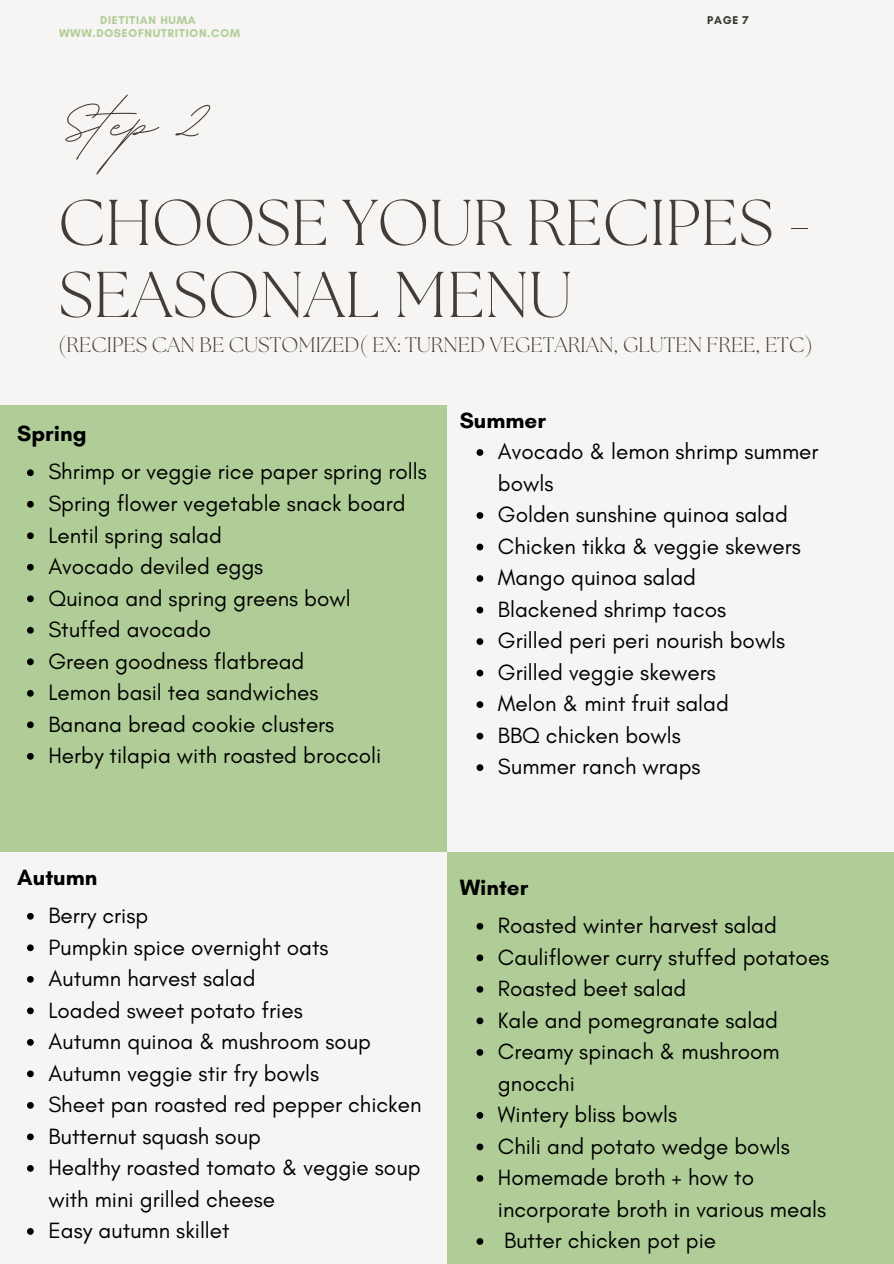
<style>
.page{position:relative;width:894px;height:1264px;background:#fff}
.page>*{position:absolute;margin:0;border:0;box-sizing:border-box;transform-origin:0 0}
.t1{font:96px "BD Script";color:#423d37}
.t2{font:300 64.5px/72px "The Seasons";color:#423d37}
.t3{font:22.5px/31.5px "Glacial Indifference";color:#000}
.t4{font:700 22.5px "Glacial Indifference";color:#000}
.t5{font:300 21px "The Seasons";color:#423d37}
.t6{font:700 11.55px "Glacial Indifference";letter-spacing:.06em;color:#b0cd97}
.t7{font:700 11.55px "Glacial Indifference";color:#35352e}
</style>
<div class="page">
<div style="left:0;top:0;width:893px;height:1263px;background:#f6f5f3"></div>
<div style="left:0;top:406px;width:446px;height:446px;background:#b0cd97"></div>
<svg style="left:476px;top:449px;width:7px;height:7px"></svg>
<svg style="left:476px;top:512px;width:7px;height:7px"></svg>
<svg style="left:476px;top:543px;width:7px;height:7px"></svg>
<svg style="left:476px;top:575px;width:7px;height:7px"></svg>
<svg style="left:476px;top:606px;width:7px;height:7px"></svg>
<svg style="left:476px;top:638px;width:7px;height:7px"></svg>
<svg style="left:476px;top:669px;width:7px;height:7px"></svg>
<svg style="left:476px;top:701px;width:7px;height:7px"></svg>
<svg style="left:476px;top:732px;width:7px;height:7px"></svg>
<svg style="left:476px;top:764px;width:7px;height:7px"></svg>
<div style="left:446px;top:852px;width:447px;height:411px;background:#b0cd97"></div>
<svg style="left:27px;top:469px;width:7px;height:7px"></svg>
<svg style="left:27px;top:501px;width:7px;height:6px"></svg>
<svg style="left:27px;top:532px;width:7px;height:7px"></svg>
<svg style="left:27px;top:564px;width:7px;height:6px"></svg>
<svg style="left:27px;top:595px;width:7px;height:7px"></svg>
<svg style="left:27px;top:627px;width:7px;height:6px"></svg>
<svg style="left:27px;top:658px;width:7px;height:7px"></svg>
<svg style="left:27px;top:690px;width:7px;height:6px"></svg>
<svg style="left:27px;top:721px;width:7px;height:7px"></svg>
<svg style="left:27px;top:753px;width:7px;height:6px"></svg>
<svg style="left:476px;top:923px;width:7px;height:6px"></svg>
<svg style="left:476px;top:954px;width:7px;height:7px"></svg>
<svg style="left:476px;top:986px;width:7px;height:6px"></svg>
<svg style="left:476px;top:1017px;width:7px;height:7px"></svg>
<svg style="left:476px;top:1049px;width:7px;height:6px"></svg>
<svg style="left:476px;top:1112px;width:7px;height:6px"></svg>
<svg style="left:476px;top:1143px;width:7px;height:7px"></svg>
<svg style="left:476px;top:1175px;width:7px;height:6px"></svg>
<svg style="left:476px;top:1238px;width:7px;height:6px"></svg>
<svg style="left:27px;top:912px;width:7px;height:7px"></svg>
<svg style="left:27px;top:944px;width:7px;height:7px"></svg>
<svg style="left:27px;top:976px;width:7px;height:6px"></svg>
<svg style="left:27px;top:1007px;width:7px;height:7px"></svg>
<svg style="left:27px;top:1039px;width:7px;height:6px"></svg>
<svg style="left:27px;top:1070px;width:7px;height:7px"></svg>
<svg style="left:27px;top:1102px;width:7px;height:6px"></svg>
<svg style="left:27px;top:1133px;width:7px;height:7px"></svg>
<svg style="left:27px;top:1165px;width:7px;height:6px"></svg>
<svg style="left:27px;top:1228px;width:7px;height:6px"></svg>
<p class="t6" style="left:100px;top:13px;width:97px">DIETITIAN HUMA</p>
<p class="t7" style="left:707px;top:13px;width:43px">PAGE 7</p>
<p class="t6" style="left:59px;top:26px;width:183px">WWW.DOSEOFNUTRITION.COM</p>
<p class="t1" style="left:62px;top:59px;width:142px">Step 2</p>
<p class="t2" style="left:58px;top:192px;width:754px">CHOOSE YOUR RECIPES -<br>SEASONAL MENU</p>
<p class="t5" style="left:58px;top:335px;width:755px">(RECIPES CAN BE CUSTOMIZED( EX: TURNED VEGETARIAN, GLUTEN FREE, ETC)</p>
<p class="t4" style="left:17px;top:420px;width:71px">Spring</p>
<h3 class="t3" style="left:48px;top:456px;width:380px">Shrimp or veggie rice paper spring rolls</h3>
<p class="t3" style="left:48px;top:487px;width:358px">Spring flower vegetable snack board</p>
<p class="t3" style="left:48px;top:519px;width:175px">Lentil spring salad</p>
<p class="t3" style="left:48px;top:550px;width:216px">Avocado deviled eggs</p>
<p class="t3" style="left:48px;top:582px;width:304px">Quinoa and spring greens bowl</p>
<p class="t3" style="left:48px;top:613px;width:164px">Stuffed avocado</p>
<p class="t3" style="left:48px;top:645px;width:257px">Green goodness flatbread</p>
<p class="t3" style="left:48px;top:676px;width:272px">Lemon basil tea sandwiches</p>
<p class="t3" style="left:48px;top:708px;width:287px">Banana bread cookie clusters</p>
<p class="t3" style="left:48px;top:739px;width:334px">Herby tilapia with roasted broccoli</p>
<h1 class="t4" style="left:459px;top:406px;width:88px">Summer</h1>
<h2 class="t3" style="left:498px;top:435px;width:322px">Avocado &amp; lemon shrimp summer bowls</h2>
<h3 class="t3" style="left:498px;top:498px;width:291px">Golden sunshine quinoa salad</h3>
<p class="t3" style="left:498px;top:530px;width:304px">Chicken tikka &amp; veggie skewers</p>
<p class="t3" style="left:498px;top:561px;width:199px">Mango quinoa salad</p>
<p class="t3" style="left:498px;top:593px;width:230px">Blackened shrimp tacos</p>
<p class="t3" style="left:498px;top:624px;width:289px">Grilled peri peri nourish bowls</p>
<p class="t3" style="left:498px;top:656px;width:219px">Grilled veggie skewers</p>
<p class="t3" style="left:498px;top:687px;width:232px">Melon &amp; mint fruit salad</p>
<p class="t3" style="left:498px;top:719px;width:184px">BBQ chicken bowls</p>
<p class="t3" style="left:498px;top:750px;width:204px">Summer ranch wraps</p>
<p class="t4" style="left:17px;top:863px;width:82px">Autumn</p>
<p class="t3" style="left:48px;top:899px;width:101px">Berry crisp</p>
<p class="t3" style="left:48px;top:930px;width:281px">Pumpkin spice overnight oats</p>
<p class="t3" style="left:48px;top:962px;width:208px">Autumn harvest salad</p>
<h3 class="t3" style="left:48px;top:993px;width:256px">Loaded sweet potato fries</h3>
<p class="t3" style="left:48px;top:1025px;width:324px">Autumn quinoa &amp; mushroom soup</p>
<p class="t3" style="left:48px;top:1056px;width:272px">Autumn veggie stir fry bowls</p>
<p class="t3" style="left:48px;top:1088px;width:374px">Sheet pan roasted red pepper chicken</p>
<p class="t3" style="left:48px;top:1119px;width:214px">Butternut squash soup</p>
<p class="t3" style="left:48px;top:1151px;width:373px">Healthy roasted tomato &amp; veggie soup with mini grilled cheese</p>
<p class="t3" style="left:48px;top:1214px;width:183px">Easy autumn skillet</p>
<p class="t4" style="left:459px;top:873px;width:70px">Winter</p>
<p class="t3" style="left:498px;top:909px;width:280px">Roasted winter harvest salad</p>
<h3 class="t3" style="left:498px;top:940px;width:333px">Cauliflower curry stuffed potatoes</h3>
<p class="t3" style="left:498px;top:972px;width:190px">Roasted beet salad</p>
<p class="t3" style="left:498px;top:1003px;width:281px">Kale and pomegranate salad</p>
<p class="t3" style="left:498px;top:1035px;width:283px">Creamy spinach &amp; mushroom gnocchi</p>
<p class="t3" style="left:498px;top:1098px;width:181px">Wintery bliss bowls</p>
<p class="t3" style="left:498px;top:1129px;width:293px">Chili and potato wedge bowls</p>
<p class="t3" style="left:498px;top:1161px;width:330px">Homemade broth + how to incorporate broth in various meals</p>
<p class="t3" style="left:504px;top:1224px;width:213px">Butter chicken pot pie</p>
</div>
